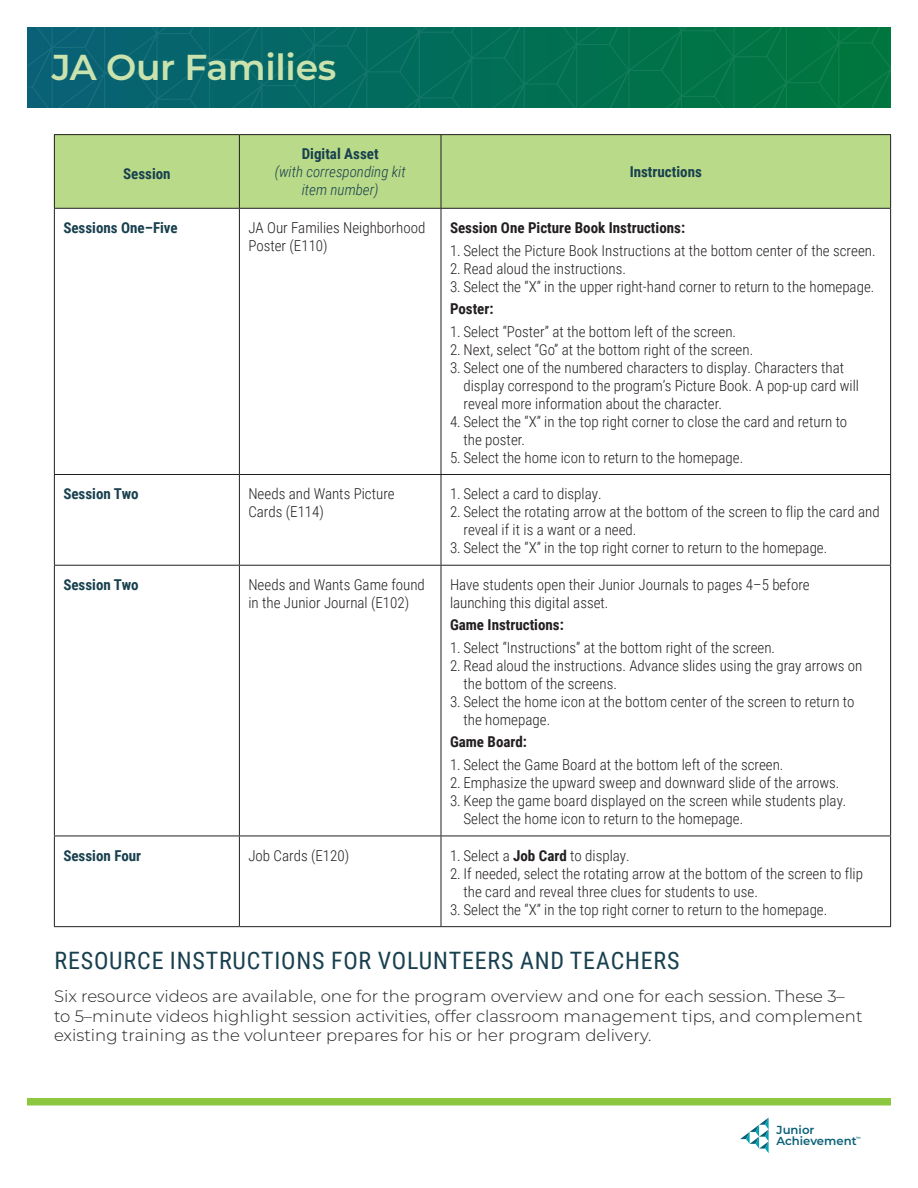
<style>
.page{position:relative;width:918px;height:1188px;background:#fff}
.page>*{position:absolute;margin:0;border:0;box-sizing:border-box;transform-origin:0 0}
.H2_smaller{font:600 36px "Montserrat";letter-spacing:-.01em;color:#cae3ae}
.t1{font:24px "Roboto Condensed";letter-spacing:.035em;color:#18404e}
.Body{font:300 16.5px/19.5px "Montserrat";color:#231f20}
.table_body{font:300 15px/18px "Roboto Condensed";color:#231f20}
.table_body-2{font:700 15px "Roboto Condensed";color:#231f20}
.table_col_head_fl_left{font:700 15px "Roboto Condensed";color:#18404e}
.table_col_head{font:italic 300 15px/18px "Roboto Condensed";color:#18404e;text-align:center}
.table_col_head-2{font:700 15px "Roboto Condensed";color:#18404e}
.t2{font:600 11.7px/11.7px "Montserrat";color:#096077}
.t3{font:600 4.5px "Montserrat";color:#096077}
.s1{font-weight:700}
</style>
<div class="page">
<svg style="left:740px;top:1118px;width:29px;height:35px"></svg>
<svg style="left:27px;top:27px;width:864px;height:81px;background:#036d59"></svg>
<div style="left:27px;top:1098px;width:864px;height:8px;background:#8dc63f"></div>
<div style="left:54px;top:135px;width:185px;height:73px;background:#b9da89"></div>
<div style="left:240px;top:135px;width:650px;height:73px;background:#b9da89"></div>
<hr style="left:239px;top:134px;width:202px;height:1px;background:#231f20">
<hr style="left:239px;top:135px;width:1px;height:73px;background:#231f20">
<hr style="left:441px;top:134px;width:450px;height:1px;background:#231f20">
<hr style="left:441px;top:135px;width:1px;height:73px;background:#231f20">
<hr style="left:890px;top:135px;width:1px;height:73px;background:#231f20">
<hr style="left:239px;top:208px;width:202px;height:1px;background:#231f20">
<hr style="left:441px;top:208px;width:450px;height:1px;background:#231f20">
<hr style="left:54px;top:474px;width:185px;height:1px;background:#231f20">
<hr style="left:239px;top:474px;width:202px;height:1px;background:#231f20">
<hr style="left:54px;top:209px;width:1px;height:265px;background:#231f20">
<hr style="left:239px;top:209px;width:1px;height:265px;background:#231f20">
<hr style="left:54px;top:475px;width:1px;height:90px;background:#231f20">
<hr style="left:239px;top:475px;width:1px;height:90px;background:#231f20">
<hr style="left:54px;top:566px;width:1px;height:270px;background:#231f20">
<hr style="left:239px;top:566px;width:1px;height:270px;background:#231f20">
<hr style="left:54px;top:836px;width:1px;height:90px;background:#231f20">
<hr style="left:239px;top:836px;width:1px;height:90px;background:#231f20">
<hr style="left:441px;top:209px;width:1px;height:265px;background:#231f20">
<hr style="left:890px;top:209px;width:1px;height:265px;background:#231f20">
<hr style="left:441px;top:474px;width:450px;height:1px;background:#231f20">
<hr style="left:441px;top:475px;width:1px;height:90px;background:#231f20">
<hr style="left:890px;top:475px;width:1px;height:90px;background:#231f20">
<hr style="left:441px;top:566px;width:1px;height:270px;background:#231f20">
<hr style="left:890px;top:566px;width:1px;height:270px;background:#231f20">
<hr style="left:441px;top:836px;width:1px;height:90px;background:#231f20">
<hr style="left:890px;top:836px;width:1px;height:90px;background:#231f20">
<hr style="left:54px;top:565px;width:185px;height:1px;background:#231f20">
<hr style="left:239px;top:565px;width:202px;height:1px;background:#231f20">
<hr style="left:441px;top:565px;width:450px;height:1px;background:#231f20">
<hr style="left:54px;top:836px;width:185px;height:1px;background:#231f20">
<hr style="left:239px;top:836px;width:202px;height:1px;background:#231f20">
<hr style="left:441px;top:836px;width:450px;height:1px;background:#231f20">
<hr style="left:54px;top:926px;width:185px;height:1px;background:#231f20">
<hr style="left:239px;top:926px;width:202px;height:1px;background:#231f20">
<hr style="left:441px;top:926px;width:450px;height:1px;background:#231f20">
<hr style="left:54px;top:134px;width:185px;height:1px;background:#231f20">
<hr style="left:54px;top:135px;width:1px;height:73px;background:#231f20">
<hr style="left:54px;top:208px;width:185px;height:1px;background:#231f20">
<h2 class="H2_smaller" style="left:52px;top:42px;width:286px">JA Our Families</h2>
<p class="table_col_head-2" style="left:123px;top:163px;width:49px">Session</p>
<p class="table_col_head-2" style="left:302px;top:143px;width:78px">Digital Asset</p>
<p class="table_col_head" style="left:275px;top:162px;width:132px">(with corresponding kit item number)</p>
<p class="table_col_head-2" style="left:630px;top:161px;width:74px">Instructions</p>
<p class="table_col_head_fl_left" style="left:63px;top:217px;width:116px">Sessions One–Five</p>
<p class="table_body" style="left:248px;top:218px;width:178px">JA Our Families Neighborhood<br>Poster (E110)</p>
<p class="table_body-2" style="left:450px;top:217px;width:237px">Session One Picture Book Instructions:</p>
<p class="table_body" style="left:450px;top:241px;width:427px">1. Select the Picture Book Instructions at the bottom center of the screen.</p>
<p class="table_body" style="left:450px;top:259px;width:177px">2. Read aloud the instructions.</p>
<p class="table_body" style="left:450px;top:277px;width:426px">3. Select the “X” in the upper right-hand corner to return to the homepage.</p>
<p class="table_body-2" style="left:450px;top:298px;width:45px">Poster:</p>
<p class="table_body" style="left:450px;top:322px;width:288px">1. Select “Poster” at the bottom left of the screen.</p>
<p class="table_body" style="left:450px;top:340px;width:305px">2. Next, select “Go” at the bottom right of the screen.</p>
<p class="table_body" style="left:464px;top:358px;width:397px;text-indent:-14px">3. Select one of the numbered characters to display. Characters that display correspond to the program’s Picture Book. A pop-up card will reveal more information about the character.</p>
<p class="table_body" style="left:464px;top:412px;width:385px;text-indent:-14px">4. Select the “X” in the top right corner to close the card and return to the poster.</p>
<p class="table_body" style="left:450px;top:448px;width:295px">5. Select the home icon to return to the homepage.</p>
<p class="table_col_head_fl_left" style="left:63px;top:483px;width:77px">Session Two</p>
<p class="table_body" style="left:248px;top:484px;width:148px">Needs and Wants Picture<br>Cards (E114)</p>
<p class="table_body" style="left:450px;top:484px;width:153px">1. Select a card to display.</p>
<p class="table_body" style="left:464px;top:502px;width:418px;text-indent:-14px">2. Select the rotating arrow at the bottom of the screen to flip the card and reveal if it is a want or a need.</p>
<p class="table_body" style="left:450px;top:538px;width:379px">3. Select the “X” in the top right corner to return to the homepage.</p>
<p class="table_col_head_fl_left" style="left:63px;top:574px;width:77px">Session Two</p>
<p class="table_body" style="left:248px;top:575px;width:178px">Needs and Wants Game found in the Junior Journal (E102)</p>
<p class="table_body" style="left:450px;top:575px;width:361px">Have students open their Junior Journals to pages 4–5 before launching this digital asset.</p>
<p class="table_body-2" style="left:450px;top:615px;width:115px">Game Instructions:</p>
<p class="table_body" style="left:450px;top:638px;width:327px">1. Select “Instructions” at the bottom right of the screen.</p>
<p class="table_body" style="left:464px;top:656px;width:400px;text-indent:-14px">2. Read aloud the instructions. Advance slides using the gray arrows on the bottom of the screens.</p>
<p class="table_body" style="left:464px;top:692px;width:393px;text-indent:-14px">3. Select the home icon at the bottom center of the screen to return to the homepage.</p>
<p class="table_body-2" style="left:450px;top:732px;width:79px">Game Board:</p>
<p class="table_body" style="left:450px;top:755px;width:335px">1. Select the Game Board at the bottom left of the screen.</p>
<p class="table_body" style="left:450px;top:773px;width:391px">2. Emphasize the upward sweep and downward slide of the arrows.</p>
<p class="table_body" style="left:464px;top:791px;width:385px;text-indent:-14px">3. Keep the game board displayed on the screen while students play.<br>Select the home icon to return to the homepage.</p>
<p class="table_col_head_fl_left" style="left:63px;top:845px;width:79px">Session Four</p>
<p class="table_body" style="left:248px;top:846px;width:102px">Job Cards (E120)</p>
<p class="table_body" style="left:450px;top:846px;width:181px">1. Select a <span class="s1">Job Card</span> to display.</p>
<p class="table_body" style="left:464px;top:864px;width:401px;text-indent:-14px">2. If needed, select the rotating arrow at the bottom of the screen to flip the card and reveal three clues for students to use.</p>
<p class="table_body" style="left:450px;top:900px;width:379px">3. Select the “X” in the top right corner to return to the homepage.</p>
<h3 class="t1" style="left:54px;top:944px;width:627px">RESOURCE INSTRUCTIONS FOR VOLUNTEERS AND TEACHERS</h3>
<p class="Body" style="left:54px;top:986px;width:810px">Six resource videos are available, one for the program overview and one for each session. These 3– to 5–minute videos highlight session activities, offer classroom management tips, and complement existing training as the volunteer prepares for his or her program delivery.</p>
<p class="t2" style="left:777px;top:1123px;width:82px">Junior<br>Achievement</p>
<p class="t3" style="left:856px;top:1135px;width:6px">™</p>
</div>
